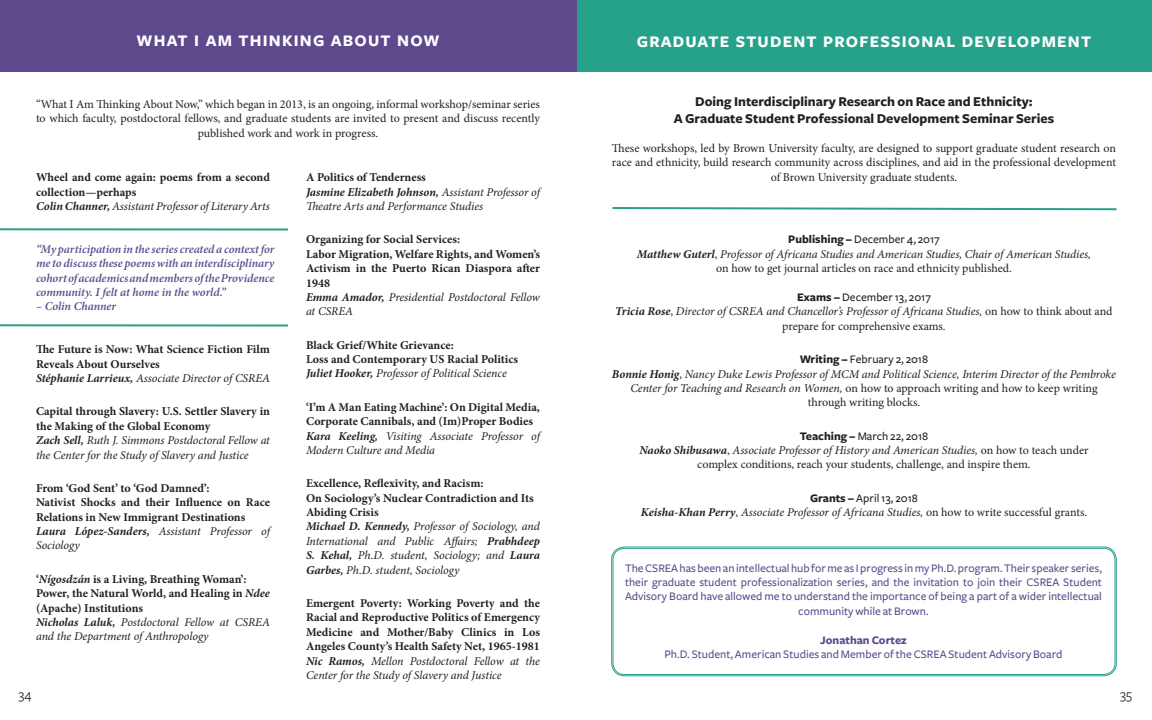
<style>
.page{position:relative;width:1152px;height:720px;background:#fff}
.page>*{position:absolute;margin:0;border:0;box-sizing:border-box;transform-origin:0 0}
.t1{font:700 16.8px "Freight Sans";letter-spacing:.07em;color:#fff}
.t2{font:700 14px/16.8px "Freight Sans";color:#231f20;text-align:center}
.t3{font:14px "Freight Sans";color:#231f20}
.t4{font:700 12px/14.4px "Minion Pro";color:#231f20}
.t5{font:italic 12px/14.4px "Minion Pro";letter-spacing:-.01em;color:#231f20;text-align:center}
.t6{font:12px/14.4px "Minion Pro";letter-spacing:-.005em;color:#231f20;text-align:center}
.t7{font:500 12px/14.4px "Freight Sans";color:#5d498c;text-align:center}
.t8{font:italic 600 12px/14.4px "Minion Pro";letter-spacing:-.005em;color:#5d498c;text-align:justify}
.t9{font:500 12px "Freight Sans";color:#231f20}
.t10{font:700 12px "Freight Sans";color:#5d498c}
.s1{font-style:italic}
.s2{font-weight:400;font-style:italic}
.s3{font-weight:700;font-style:normal}
.s4{font-weight:700}
.s5{font-style:normal}
.s6{font-weight:700;font-style:italic}
</style>
<div class="page">
<div style="left:570px;top:0;width:582px;height:72px;background:#27a28a"></div>
<svg style="left:612px;top:207px;width:505px;height:4px"></svg>
<div style="left:613px;top:548px;width:503px;height:127px;border:1px solid #27a28a;border-radius:12px"></div>
<div style="left:0;top:0;width:576px;height:72px;background:#5d498c"></div>
<hr style="left:0;top:228px;width:288px;height:3px;background:#27a28a">
<hr style="left:0;top:324px;width:288px;height:3px;background:#27a28a">
<h1 class="t1" style="left:136px;top:32px;width:305px">WHAT I AM THINKING ABOUT NOW</h1>
<p class="t6" style="left:36px;top:97px;width:506px">“What I Am Thinking About Now,” which began in 2013, is an ongoing, informal workshop/seminar series to which faculty, postdoctoral fellows, and graduate students are invited to present and discuss recently published work and work in progress.</p>
<p class="t4" style="left:36px;top:170px;width:235px">Wheel and come again: poems from a second collection—perhaps<br><span class="s1">Colin Channer,</span> <span class="s2">Assistant Professor of Literary Arts</span></p>
<p class="t8" style="left:36px;top:242px;width:240px">“My participation in the series created a context for me to discuss these poems with an interdisciplinary cohort of academics and members of the Providence community. I felt at home in the world.”</p>
<p class="t8" style="left:36px;top:299px;width:82px">– Colin Channer</p>
<p class="t4" style="left:36px;top:342px;width:236px">The Future is Now: What Science Fiction Film<br>Reveals About Ourselves<br><span class="s1">Stéphanie Larrieux,</span> <span class="s2">Associate Director of CSREA</span></p>
<p class="t5" style="left:36px;top:404px;width:236px;text-align:left"><span class="s3">Capital through Slavery: U.S. Settler Slavery in the Making of the Global Economy<br></span><span class="s4">Zach Sell,</span> Ruth J. Simmons Postdoctoral Fellow at the Center for the Study of Slavery and Justice</p>
<p class="t4" style="left:36px;top:481px;width:236px">From ‘God Sent’ to ‘God Damned’:<br>Nativist Shocks and their Influence on Race Relations in New Immigrant Destinations <span class="s1">Laura López-Sanders,</span> <span class="s2">Assistant Professor of Sociology</span></p>
<p class="t4" style="left:36px;top:572px;width:236px">‘<span class="s1">Nígosdzán</span> is a Living, Breathing Woman’:<br>Power, the Natural World, and Healing in <span class="s1">Ndee </span>(Apache) Institutions<br><span class="s1">Nicholas Laluk,</span> <span class="s2">Postdoctoral Fellow at CSREA and the Department of Anthropology</span></p>
<p class="t5" style="left:306px;top:170px;width:235px;text-align:left"><span class="s3">A Politics of Tenderness<br></span><span class="s4">Jasmine Elizabeth Johnson,</span> Assistant Professor of<br>Theatre Arts and Performance Studies</p>
<p class="t4" style="left:306px;top:232px;width:236px">Organizing for Social Services:<br>Labor Migration, Welfare Rights, and Women’s<br>Activism in the Puerto Rican Diaspora after<br>1948<br><span class="s1">Emma Amador,</span> <span class="s2">Presidential Postdoctoral Fellow at CSREA</span></p>
<p class="t4" style="left:306px;top:337px;width:214px">Black Grief/White Grievance:<br>Loss and Contemporary US Racial Politics<br><span class="s1">Juliet Hooker,</span> <span class="s2">Professor of Political Science</span></p>
<p class="t4" style="left:306px;top:400px;width:236px">‘I’m A Man Eating Machine’: On Digital Media, Corporate Cannibals, and (Im)Proper Bodies <span class="s1">Kara Keeling,</span> <span class="s2">Visiting Associate Professor of Modern Culture and Media</span></p>
<p class="t5" style="left:306px;top:476px;width:236px;text-align:left"><span class="s3">Excellence, Reflexivity, and Racism:<br>On Sociology’s Nuclear Contradiction and Its Abiding Crisis<br></span><span class="s4">Michael D. Kennedy,</span> Professor of Sociology, and International and Public Affairs; <span class="s4">Prabhdeep S. Kehal,</span> Ph.D. student, Sociology; and <span class="s4">Laura Garbes,</span> Ph.D. student, Sociology</p>
<p class="t4" style="left:306px;top:596px;width:236px;text-align:justify">Emergent Poverty: Working Poverty and the Racial and Reproductive Politics of Emergency Medicine and Mother/Baby Clinics in Los Angeles County’s Health Safety Net, 1965-1981<br><span class="s1">Nic Ramos,</span> <span class="s2">Mellon Postdoctoral Fellow at the Center for the Study of Slavery and Justice</span></p>
<h1 class="t1" style="left:637px;top:32px;width:456px">GRADUATE STUDENT PROFESSIONAL DEVELOPMENT</h1>
<p class="t2" style="left:674px;top:94px;width:382px">Doing Interdisciplinary Research on Race and Ethnicity:<br>A Graduate Student Professional Development Seminar Series</p>
<p class="t6" style="left:612px;top:141px;width:505px">These workshops, led by Brown University faculty, are designed to support graduate student research on race and ethnicity, build research community across disciplines, and aid in the professional development of Brown University graduate students.</p>
<p class="t9" style="left:788px;top:233px;width:153px"><span class="s4">Publishing –</span> December 4, 2017</p>
<p class="t5" style="left:637px;top:247px;width:456px"><span class="s4">Matthew Guterl</span><span class="s5">,</span> Professor of Africana Studies and American Studies, Chair of American Studies, <span class="s5">on how to get journal articles on race and ethnicity published.</span></p>
<p class="t9" style="left:797px;top:291px;width:135px"><span class="s4">Exams –</span> December 13, 2017</p>
<p class="t5" style="left:615px;top:304px;width:499px"><span class="s4">Tricia Rose</span><span class="s5">,</span> Director of CSREA and Chancellor’s Professor of Africana Studies, <span class="s5">on how to think about and prepare for comprehensive exams.</span></p>
<p class="t9" style="left:800px;top:353px;width:130px"><span class="s4">Writing –</span> February 2, 2018</p>
<p class="t5" style="left:612px;top:367px;width:505px"><span class="s4">Bonnie Honig</span><span class="s5">,</span> Nancy Duke Lewis Professor of MCM and Political Science, Interim Director of the Pembroke<br>Center for Teaching and Research on Women, <span class="s5">on how to approach writing and how to keep writing through writing blocks.</span></p>
<p class="t9" style="left:800px;top:429px;width:130px"><span class="s4">Teaching –</span> March 22, 2018</p>
<p class="t6" style="left:639px;top:443px;width:451px"><span class="s6">Naoko Shibusawa</span>, <span class="s1">Associate Professor of History and American Studies,</span> on how to teach under complex conditions, reach your students, challenge, and inspire them.</p>
<p class="t9" style="left:810px;top:491px;width:109px"><span class="s4">Grants –</span> April 13, 2018</p>
<p class="t5" style="left:641px;top:505px;width:448px"><span class="s4">Keisha-Khan Perry</span><span class="s5">,</span> Associate Professor of Africana Studies, <span class="s5">on how to write successful grants.</span></p>
<p class="t7" style="left:625px;top:561px;width:479px">The CSREA has been an intellectual hub for me as I progress in my Ph.D. program. Their speaker series, their graduate student professionalization series, and the invitation to join their CSREA Student Advisory Board have allowed me to understand the importance of being a part of a wider intellectual community while at Brown.</p>
<p class="t10" style="left:820px;top:633px;width:88px">Jonathan Cortez</p>
<p class="t7" style="left:665px;top:647px;width:399px">Ph.D. Student, American Studies and Member of the CSREA Student Advisory Board</p>
<p class="t3" style="left:19px;top:687px;width:15px">34</p>
<p class="t3" style="left:1120px;top:687px;width:13px">35</p>
</div>
